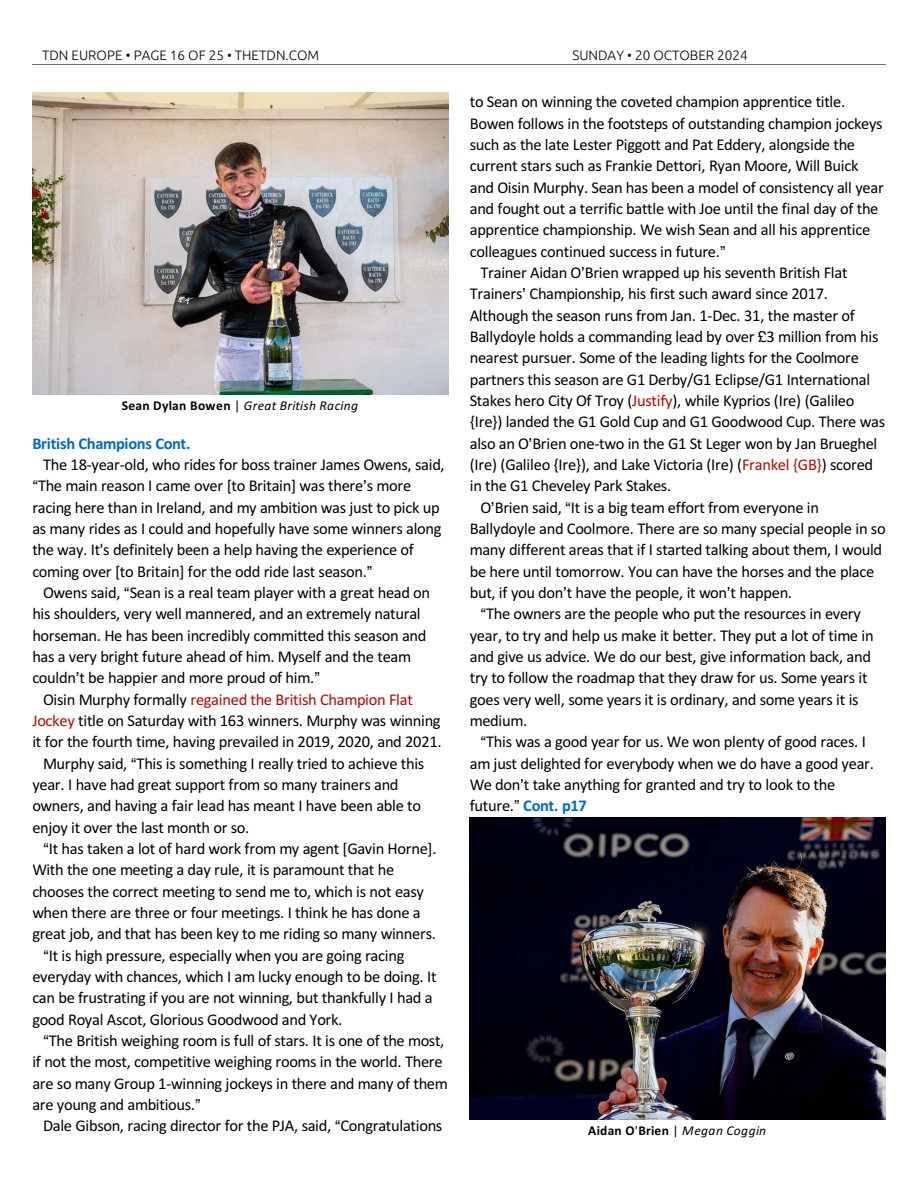
<style>
.page{position:relative;width:918px;height:1188px;background:#fff}
.page>*{position:absolute;margin:0;border:0;box-sizing:border-box;transform-origin:0 0}
.t1{font:16.5px "Calibri";letter-spacing:-.02em;color:#000}
.t2{font:16.5px "Calibri";letter-spacing:-.02em;color:#b30a00}
.t3{font:700 16.5px "Calibri";letter-spacing:-.025em;color:#0069cc}
.t4{font:300 13.5px "Ubuntu";color:#000}
.t5{font:italic 13.5px "Calibri";letter-spacing:.025em;color:#000}
.t6{font:700 13.5px "Calibri";letter-spacing:.02em;color:#000}
.s1{font-weight:700;font-style:normal}
.s2{font-style:normal}
.s3{color:#000}
.s4{color:#b30a00}
.s5{color:#aa0c00}
.s6{font-weight:400;color:#000}
.s7{font-weight:400}
.s8{font-weight:400;font-style:italic}
</style>
<div class="page">
<hr style="left:32px;top:64px;width:853px;height:1px;background:#6e6e6e">
<img style="left:32px;top:92px;width:416px;height:303px">
<img style="left:470px;top:817px;width:416px;height:303px">
<p class="t4" style="left:42px;top:49px;width:279px">TDN EUROPE • PAGE 16 OF 25 • THETDN.COM</p>
<p class="t4" style="left:572px;top:49px;width:177px">SUNDAY • 20 OCTOBER 2024</p>
<p class="t5" style="left:122px;top:400px;width:238px"><span class="s1">Sean Dylan Bowen</span> <span class="s2">|</span> Great British Racing</p>
<p class="t3" style="left:32px;top:436px;width:160px">British Champions Cont.</p>
<p class="t1" style="left:43px;top:458px;width:403px">The 18-year-old, who rides for boss trainer James Owens, said,</p>
<p class="t1" style="left:38px;top:479px;width:375px">The main reason I came over [to Britain] was there s more</p>
<p class="t1" style="left:32px;top:500px;width:409px">racing here than in Ireland, and my ambition was just to pick up</p>
<p class="t1" style="left:32px;top:522px;width:411px">as many rides as I could and hopefully have some winners along</p>
<p class="t1" style="left:32px;top:543px;width:383px">the way. It's definitely been a help having the experience of</p>
<p class="t1" style="left:32px;top:564px;width:336px">coming over [to Britain] for the odd ride last season.</p>
<p class="t1" style="left:43px;top:586px;width:389px">Owens said, Sean is a real team player with a great head on</p>
<p class="t1" style="left:32px;top:607px;width:390px">his shoulders, very well mannered, and an extremely natural</p>
<p class="t1" style="left:32px;top:628px;width:396px">horseman. He has been incredibly committed this season and</p>
<p class="t1" style="left:32px;top:650px;width:380px">has a very bright future ahead of him. Myself and the team</p>
<p class="t1" style="left:32px;top:671px;width:283px">couldn t be happier and more proud of him.</p>
<p class="t2" style="left:43px;top:692px;width:371px"><span class="s3">Oisin Murphy formally</span> regained the British Champion Flat</p>
<p class="t1" style="left:32px;top:714px;width:410px"><span class="s4">Jockey</span> title on Saturday with 163 winners. Murphy was winning</p>
<p class="t1" style="left:32px;top:735px;width:411px">it for the fourth time, having prevailed in 2019, 2020, and 2021.</p>
<p class="t1" style="left:43px;top:756px;width:383px">Murphy said, This is something I really tried to achieve this</p>
<p class="t1" style="left:32px;top:778px;width:368px">year. I have had great support from so many trainers and</p>
<p class="t1" style="left:32px;top:799px;width:390px">owners, and having a fair lead has meant I have been able to</p>
<p class="t1" style="left:32px;top:820px;width:219px">enjoy it over the last month or so.</p>
<p class="t1" style="left:49px;top:842px;width:389px">It has taken a lot of hard work from my agent [Gavin Horne].</p>
<p class="t1" style="left:32px;top:863px;width:363px">With the one meeting a day rule, it is paramount that he</p>
<p class="t1" style="left:32px;top:884px;width:393px">chooses the correct meeting to send me to, which is not easy</p>
<p class="t1" style="left:32px;top:906px;width:390px">when there are three or four meetings. I think he has done a</p>
<p class="t1" style="left:32px;top:927px;width:405px">great job, and that has been key to me riding so many winners.</p>
<p class="t1" style="left:49px;top:948px;width:357px">It is high pressure, especially when you are going racing</p>
<p class="t1" style="left:32px;top:970px;width:406px">everyday with chances, which I am lucky enough to be doing. It</p>
<p class="t1" style="left:32px;top:991px;width:402px">can be frustrating if you are not winning, but thankfully I had a</p>
<p class="t1" style="left:32px;top:1012px;width:312px">good Royal Ascot, Glorious Goodwood and York.</p>
<p class="t1" style="left:49px;top:1034px;width:397px">The British weighing room is full of stars. It is one of the most,</p>
<p class="t1" style="left:32px;top:1055px;width:412px">if not the most, competitive weighing rooms in the world. There</p>
<p class="t1" style="left:32px;top:1076px;width:417px">are so many Group 1-winning jockeys in there and many of them</p>
<p class="t1" style="left:32px;top:1098px;width:164px">are young and ambitious.</p>
<p class="t1" style="left:43px;top:1119px;width:401px">Dale Gibson, racing director for the PJA, said, Congratulations</p>
<p class="t1" style="left:470px;top:95px;width:377px">to Sean on winning the coveted champion apprentice title.</p>
<p class="t1" style="left:470px;top:116px;width:414px">Bowen follows in the footsteps of outstanding champion jockeys</p>
<p class="t1" style="left:470px;top:138px;width:387px">such as the late Lester Piggott and Pat Eddery, alongside the</p>
<p class="t1" style="left:470px;top:159px;width:390px">current stars such as Frankie Dettori, Ryan Moore, Will Buick</p>
<p class="t1" style="left:470px;top:180px;width:416px">and Oisin Murphy. Sean has been a model of consistency all year</p>
<p class="t1" style="left:470px;top:202px;width:410px">and fought out a terrific battle with Joe until the final day of the</p>
<p class="t1" style="left:470px;top:223px;width:402px">apprentice championship. We wish Sean and all his apprentice</p>
<p class="t1" style="left:470px;top:244px;width:252px">colleagues continued success in future.</p>
<p class="t1" style="left:481px;top:266px;width:369px">Trainer Aidan O Brien wrapped up his seventh British Flat</p>
<p class="t1" style="left:470px;top:287px;width:360px">Trainers Championship, his first such award since 2017.</p>
<p class="t1" style="left:470px;top:308px;width:387px">Although the season runs from Jan. 1-Dec. 31, the master of</p>
<p class="t1" style="left:470px;top:330px;width:410px">Ballydoyle holds a commanding lead by over 3 million from his</p>
<p class="t1" style="left:470px;top:351px;width:391px">nearest pursuer. Some of the leading lights for the Coolmore</p>
<p class="t1" style="left:470px;top:372px;width:402px">partners this season are G1 Derby/G1 Eclipse/G1 International</p>
<p class="t1" style="left:470px;top:394px;width:386px">Stakes hero City Of Troy (<span class="s5">Justify</span>), while Kyprios (Ire) (Galileo</p>
<p class="t1" style="left:470px;top:415px;width:417px">{Ire}) landed the G1 Gold Cup and G1 Goodwood Cup. There was</p>
<p class="t1" style="left:470px;top:436px;width:409px">also an O Brien one-two in the G1 St Leger won by Jan Brueghel</p>
<p class="t1" style="left:470px;top:458px;width:405px">(Ire) (Galileo {Ire}), and Lake Victoria (Ire) (<span class="s5">Frankel {GB}</span>) scored</p>
<p class="t1" style="left:470px;top:479px;width:203px">in the G1 Cheveley Park Stakes.</p>
<p class="t1" style="left:481px;top:500px;width:340px">O Brien said, It is a big team effort from everyone in</p>
<p class="t1" style="left:470px;top:522px;width:417px">Ballydoyle and Coolmore. There are so many special people in so</p>
<p class="t1" style="left:470px;top:543px;width:414px">many different areas that if I started talking about them, I would</p>
<p class="t1" style="left:470px;top:564px;width:406px">be here until tomorrow. You can have the horses and the place</p>
<p class="t1" style="left:470px;top:586px;width:324px">but, if you don t have the people, it won t happen.</p>
<p class="t1" style="left:486px;top:607px;width:376px">The owners are the people who put the resources in every</p>
<p class="t1" style="left:470px;top:628px;width:405px">year, to try and help us make it better. They put a lot of time in</p>
<p class="t1" style="left:470px;top:650px;width:403px">and give us advice. We do our best, give information back, and</p>
<p class="t1" style="left:470px;top:671px;width:399px">try to follow the roadmap that they draw for us. Some years it</p>
<p class="t1" style="left:470px;top:692px;width:390px">goes very well, some years it is ordinary, and some years it is</p>
<p class="t1" style="left:470px;top:714px;width:59px">medium.</p>
<p class="t1" style="left:486px;top:735px;width:381px">This was a good year for us. We won plenty of good races. I</p>
<p class="t1" style="left:470px;top:756px;width:406px">am just delighted for everybody when we do have a good year.</p>
<p class="t1" style="left:470px;top:778px;width:367px">We don t take anything for granted and try to look to the</p>
<p class="t3" style="left:470px;top:799px;width:119px"><span class="s6">future.</span> Cont. p17</p>
<p class="t6" style="left:588px;top:1125px;width:180px">Aidan O Brien <span class="s7">|</span> <span class="s8">Megan Coggin</span></p>
</div>
